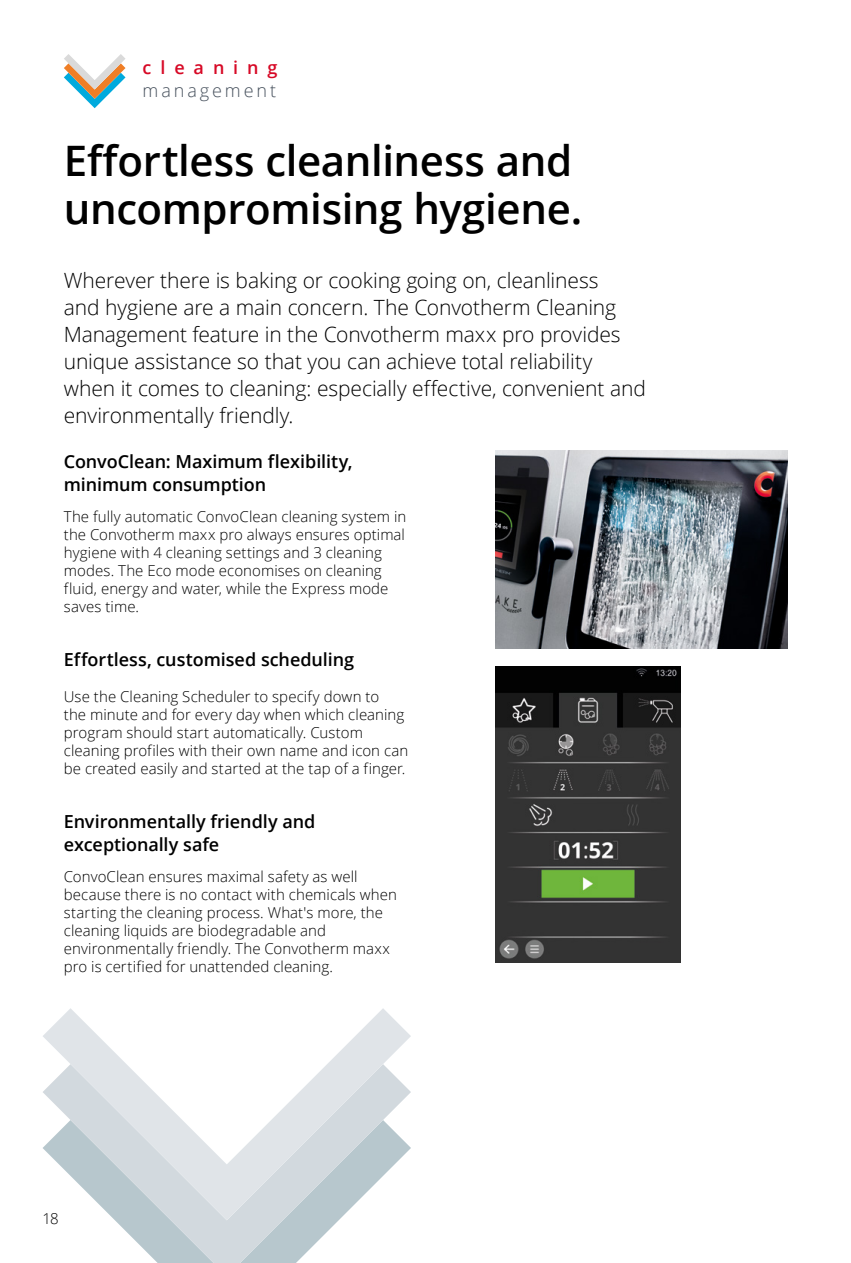
<style>
.page{position:relative;width:851px;height:1263px;background:#fff}
.page>*{position:absolute;margin:0;border:0;box-sizing:border-box;transform-origin:0 0}
.Open_Sans_Semibold_2{font:600 42px/48px "Open Sans";letter-spacing:-.01em;color:#000}
.Open_Sans_Light_14pt{font:300 21px/27px "Open Sans";letter-spacing:-.005em;color:#000}
.Open_Sans_Semibold_1{font:600 18px/22.5px "Open Sans";letter-spacing:-.005em;color:#000}
.Open_Sans_Semibold_1-2{font:300 18px/22.5px "Open Sans";letter-spacing:.165em;color:#47515d}
.Open_Sans_Light_10pt{font:300 15px/18px "Open Sans";letter-spacing:.005em;color:#000}
.s1{font-weight:600;color:#d70926}
</style>
<div class="page">
<svg style="left:115px;top:1220px;width:224px;height:43px"></svg>
<svg style="left:43px;top:1008px;width:368px;height:212px"></svg>
<img style="left:495px;top:450px;width:292px;height:198px">
<img style="left:495px;top:666px;width:185px;height:296px">
<svg style="left:64px;top:54px;width:61px;height:54px"></svg>
<p class="Open_Sans_Semibold_1-2" style="left:142px;top:56px;width:137px"><span class="s1">cleaning </span>management</p>
<p class="Open_Sans_Semibold_2" style="left:64px;top:136px;width:520px">Effortless cleanliness and uncompromising hygiene.</p>
<p class="Open_Sans_Light_14pt" style="left:64px;top:266px;width:583px">Wherever there is baking or cooking going on, cleanliness<br>and hygiene are a main concern. The Convotherm Cleaning Management feature in the Convotherm maxx pro provides unique assistance so that you can achieve total reliability when it comes to cleaning: especially effective, convenient and environmentally friendly.</p>
<p class="Open_Sans_Semibold_1" style="left:64px;top:450px;width:290px">ConvoClean: Maximum flexibility, minimum consumption</p>
<p class="Open_Sans_Light_10pt" style="left:64px;top:507px;width:344px">The fully automatic ConvoClean cleaning system in the Convotherm maxx pro always ensures optimal hygiene with 4 cleaning settings and 3 cleaning modes. The Eco mode economises on cleaning fluid, energy and water, while the Express mode saves time.</p>
<p class="Open_Sans_Semibold_1" style="left:64px;top:648px;width:292px">Effortless, customised scheduling</p>
<p class="Open_Sans_Light_10pt" style="left:64px;top:687px;width:346px">Use the Cleaning Scheduler to specify down to<br>the minute and for every day when which cleaning program should start automatically. Custom cleaning profiles with their own name and icon can be created easily and started at the tap of a finger.</p>
<p class="Open_Sans_Semibold_1" style="left:64px;top:810px;width:253px">Environmentally friendly and exceptionally safe</p>
<p class="Open_Sans_Light_10pt" style="left:64px;top:867px;width:334px">ConvoClean ensures maximal safety as well because there is no contact with chemicals when</p>
<p class="Open_Sans_Light_10pt" style="left:64px;top:903px;width:321px">starting the cleaning process. What's more, the</p>
<p class="Open_Sans_Light_10pt" style="left:64px;top:921px;width:327px">cleaning liquids are biodegradable and environmentally friendly. The Convotherm maxx pro is certified for unattended cleaning.</p>
<p class="Open_Sans_Light_10pt" style="left:43px;top:1209px;width:18px">18</p>
</div>
